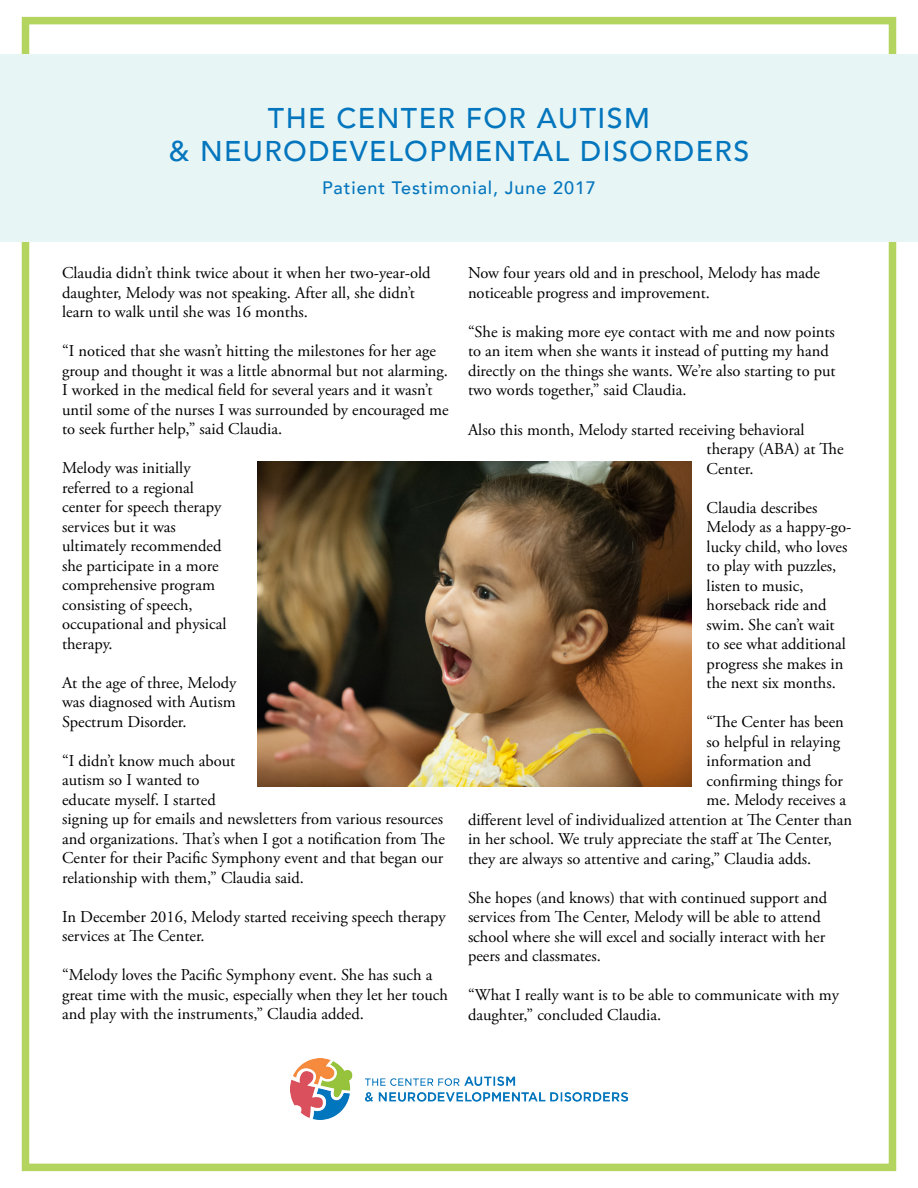
<style>
.page{position:relative;width:918px;height:1188px;background:#fff}
.page>*{position:absolute;margin:0;border:0;box-sizing:border-box;transform-origin:0 0}
.t1{font:500 28.5px/33px "Avenir";letter-spacing:.05em;color:#0476bd;text-align:center}
.t2{font:500 18px "Avenir";letter-spacing:.05em;color:#0476bd}
.t3{font:16.5px/19.5px "Adobe Garamond Pro";color:#000}
</style>
<div class="page">
<div style="left:22px;top:17px;width:874px;height:1154px;border:8px solid #b3d45e"></div>
<div style="left:0;top:54px;width:918px;height:188px;background:#e8f5f5"></div>
<img style="left:290px;top:1059px;width:338px;height:60px">
<img style="left:257px;top:461px;width:435px;height:325px">
<h1 class="t1" style="left:169px;top:100px;width:582px">THE CENTER FOR AUTISM<br>&amp; NEURODEVELOPMENTAL DISORDERS</h1>
<p class="t2" style="left:322px;top:172px;width:275px">Patient Testimonial, June 2017</p>
<p class="t3" style="left:62px;top:264px;width:370px">Claudia didn’t think twice about it when her two-year-old daughter, Melody was not speaking. After all, she didn’t learn to walk until she was 16 months.</p>
<p class="t3" style="left:62px;top:342px;width:388px">“I noticed that she wasn’t hitting the milestones for her age group and thought it was a little abnormal but not alarming.<br>I worked in the medical field for several years and it wasn’t until some of the nurses I was surrounded by encouraged me to seek further help,” said Claudia.</p>
<p class="t3" style="left:62px;top:459px;width:166px">Melody was initially referred to a regional center for speech therapy services but it was ultimately recommended she participate in a more comprehensive program consisting of speech, occupational and physical therapy.</p>
<p class="t3" style="left:62px;top:674px;width:176px;text-align:justify">At the age of three, Melody was diagnosed with Autism Spectrum Disorder.</p>
<p class="t3" style="left:62px;top:752px;width:384px">“I didn’t know much about<br>autism so I wanted to<br>educate myself. I started<br>signing up for emails and newsletters from various resources and organizations. That’s when I got a notification from The Center for their Pacific Symphony event and that began our relationship with them,” Claudia said.</p>
<p class="t3" style="left:62px;top:908px;width:385px">In December 2016, Melody started receiving speech therapy services at The Center.</p>
<p class="t3" style="left:62px;top:966px;width:387px">“Melody loves the Pacific Symphony event. She has such a great time with the music, especially when they let her touch and play with the instruments,” Claudia added.</p>
<p class="t3" style="left:468px;top:264px;width:354px">Now four years old and in preschool, Melody has made noticeable progress and improvement.</p>
<p class="t3" style="left:468px;top:323px;width:369px">“She is making more eye contact with me and now points to an item when she wants it instead of putting my hand directly on the things she wants. We’re also starting to put two words together,” said Claudia.</p>
<p class="t3" style="left:707px;top:420px;width:139px;text-indent:-239px">Also this month, Melody started receiving behavioral therapy (ABA) at The<br>Center.</p>
<p class="t3" style="left:707px;top:498px;width:147px">Claudia describes<br>Melody as a happy-go&shy;lucky child, who loves to play with puzzles, listen to music, horseback ride and swim. She can’t wait to see what additional progress she makes in the next six months.</p>
<p class="t3" style="left:707px;top:713px;width:139px">“The Center has been</p>
<p class="t3" style="left:707px;top:732px;width:135px">so helpful in relaying</p>
<p class="t3" style="left:707px;top:752px;width:106px">information and</p>
<p class="t3" style="left:707px;top:771px;width:138px">confirming things for</p>
<p class="t3" style="left:707px;top:791px;width:141px">me. Melody receives a</p>
<p class="t3" style="left:468px;top:810px;width:386px">different level of individualized attention at The Center than</p>
<p class="t3" style="left:468px;top:830px;width:366px">in her school. We truly appreciate the staff at The Center,</p>
<p class="t3" style="left:468px;top:849px;width:345px">they are always so attentive and caring,” Claudia adds.</p>
<p class="t3" style="left:468px;top:888px;width:361px">She hopes (and knows) that with continued support and services from The Center, Melody will be able to attend school where she will excel and socially interact with her peers and classmates.</p>
<p class="t3" style="left:468px;top:986px;width:372px">“What I really want is to be able to communicate with my daughter,” concluded Claudia.</p>
</div>
